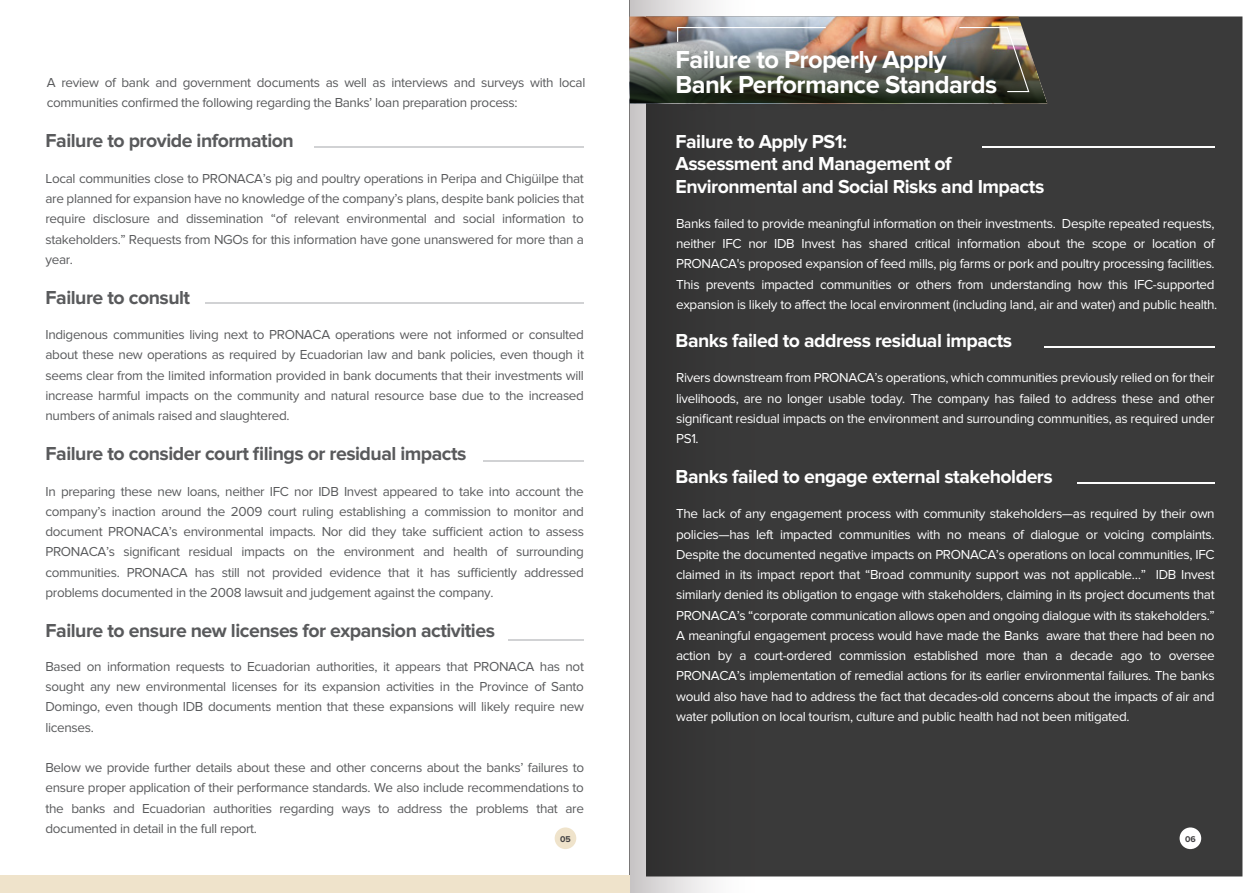
<style>
.page{position:relative;width:1259px;height:893px;background:#fff}
.page>*{position:absolute;margin:0;border:0;box-sizing:border-box;transform-origin:0 0}
.t1{font:700 25.5px/25.5px "Proxima Nova";letter-spacing:-.025em;color:#fff}
.t2{font:700 19.5px/22.5px "Proxima Nova";letter-spacing:-.025em;color:#fff}
.t3{font:700 19.5px "Proxima Nova";letter-spacing:-.025em;color:#595a5c}
.t4{font:13.5px/20.2px "Proxima Nova";letter-spacing:-.025em;color:#595a5c;text-align:justify}
.t5{font:13.5px/20.2px "Proxima Nova";letter-spacing:-.025em;color:#fff;text-align:justify}
.t6{font:700 8.7px "Proxima Nova";color:#414042}
</style>
<div class="page">
<hr style="left:315px;top:146px;width:269px;height:2px;background:#d1d2d4">
<hr style="left:206px;top:302px;width:378px;height:2px;background:#d1d2d4">
<hr style="left:483px;top:460px;width:101px;height:2px;background:#d1d2d4">
<hr style="left:509px;top:639px;width:75px;height:2px;background:#d1d2d4">
<div style="left:811px;top:16px;width:432px;height:861px;background:#3a3a3a"></div>
<div style="left:554px;top:827px;width:22px;height:22px;background:#efe3cb;border-radius:50%"></div>
<div style="left:1179px;top:827px;width:22px;height:22px;background:#fff;border-radius:50%"></div>
<svg style="left:629px;top:0;width:182px;height:893px;background:#4c4b4c"></svg>
<div style="left:0;top:875px;width:629px;height:18px;background:#efe3cb"></div>
<img style="left:629px;top:17px;width:418px;height:9px">
<div style="left:671px;top:104px;width:348px;height:19px;background:#3a3a3a"></div>
<hr style="left:981px;top:146px;width:233px;height:2px;background:#fdfdfd">
<hr style="left:1043px;top:346px;width:171px;height:2px;background:#fdfdfd">
<hr style="left:1077px;top:482px;width:137px;height:2px;background:#fdfdfd">
<img style="left:629px;top:26px;width:418px;height:78px">
<p class="t4" style="left:47px;top:72px;width:540px">A review of bank and government documents as well as interviews and surveys with local communities confirmed the following regarding the Banks’ loan preparation process:</p>
<h2 class="t3" style="left:46px;top:130px;width:250px">Failure to provide information</h2>
<p class="t4" style="left:45px;top:168px;width:540px">Local communities close to PRONACA’s pig and poultry operations in Peripa and Chigüilpe that are planned for expansion have no knowledge of the company’s plans, despite bank policies that require disclosure and dissemination “of relevant environmental and social information to stakeholders.” Requests from NGOs for this information have gone unanswered for more than a year.</p>
<h2 class="t3" style="left:46px;top:287px;width:146px">Failure to consult</h2>
<p class="t4" style="left:45px;top:324px;width:540px">Indigenous communities living next to PRONACA operations were not informed or consulted about these new operations as required by Ecuadorian law and bank policies, even though it seems clear from the limited information provided in bank documents that their investments will increase harmful impacts on the community and natural resource base due to the increased numbers of animals raised and slaughtered.</p>
<h2 class="t3" style="left:46px;top:443px;width:422px">Failure to consider court filings or residual impacts</h2>
<h1 class="t1" style="left:675px;top:46px;width:323px">Failure to Properly Apply<br>Bank Performance Standards</h1>
<h2 class="t2" style="left:675px;top:130px;width:370px">Failure to Apply PS1:<br>Assessment and Management of<br>Environmental and Social Risks and Impacts</h2>
<p class="t5" style="left:676px;top:213px;width:543px;text-align:left">Banks failed to provide meaningful information on their investments. Despite repeated requests, neither IFC nor IDB Invest has shared critical information about the scope or location of PRONACA's proposed expansion of feed mills, pig farms or pork and poultry processing facilities.<br>This prevents impacted communities or others from understanding how this IFC-supported expansion is likely to affect the local environment (including land, air and water) and public health.</p>
<h2 class="t2" style="left:675px;top:329px;width:338px">Banks failed to address residual impacts</h2>
<p class="t5" style="left:676px;top:368px;width:540px">Rivers downstream from PRONACA’s operations, which communities previously relied on for their livelihoods, are no longer usable today. The company has failed to address these and other significant residual impacts on the environment and surrounding communities, as required under PS1.</p>
<h2 class="t2" style="left:675px;top:465px;width:379px">Banks failed to engage external stakeholders</h2>
<p class="t4" style="left:45px;top:481px;width:540px">In preparing these new loans, neither IFC nor IDB Invest appeared to take into account the company’s inaction around the 2009 court ruling establishing a commission to monitor and document PRONACA’s environmental impacts. Nor did they take sufficient action to assess PRONACA’s significant residual impacts on the environment and health of surrounding communities. PRONACA has still not provided evidence that it has sufficiently addressed problems documented in the 2008 lawsuit and judgement against the company.</p>
<p class="t5" style="left:676px;top:504px;width:540px">The lack of any engagement process with community stakeholders—as required by their own policies—has left impacted communities with no means of dialogue or voicing complaints.<br>Despite the documented negative impacts on PRONACA’s operations on local communities, IFC claimed in its impact report that “Broad community support was not applicable…” IDB Invest similarly denied its obligation to engage with stakeholders, claiming in its project documents that PRONACA’s “corporate communication allows open and ongoing dialogue with its stakeholders.” A meaningful engagement process would have made the Banks aware that there had been no action by a court-ordered commission established more than a decade ago to oversee PRONACA’s implementation of remedial actions for its earlier environmental failures. The banks would also have had to address the fact that decades-old concerns about the impacts of air and water pollution on local tourism, culture and public health had not been mitigated.</p>
<h2 class="t3" style="left:46px;top:620px;width:451px">Failure to ensure new licenses for expansion activities</h2>
<p class="t4" style="left:45px;top:656px;width:540px">Based on information requests to Ecuadorian authorities, it appears that PRONACA has not sought any new environmental licenses for its expansion activities in the Province of Santo Domingo, even though IDB documents mention that these expansions will likely require new licenses.</p>
<p class="t4" style="left:45px;top:757px;width:540px">Below we provide further details about these and other concerns about the banks’ failures to ensure proper application of their performance standards. We also include recommendations to the banks and Ecuadorian authorities regarding ways to address the problems that are documented in detail in the full report.</p>
<p class="t6" style="left:560px;top:834px;width:12px">05</p>
<p class="t6" style="left:1185px;top:834px;width:12px">06</p>
</div>
